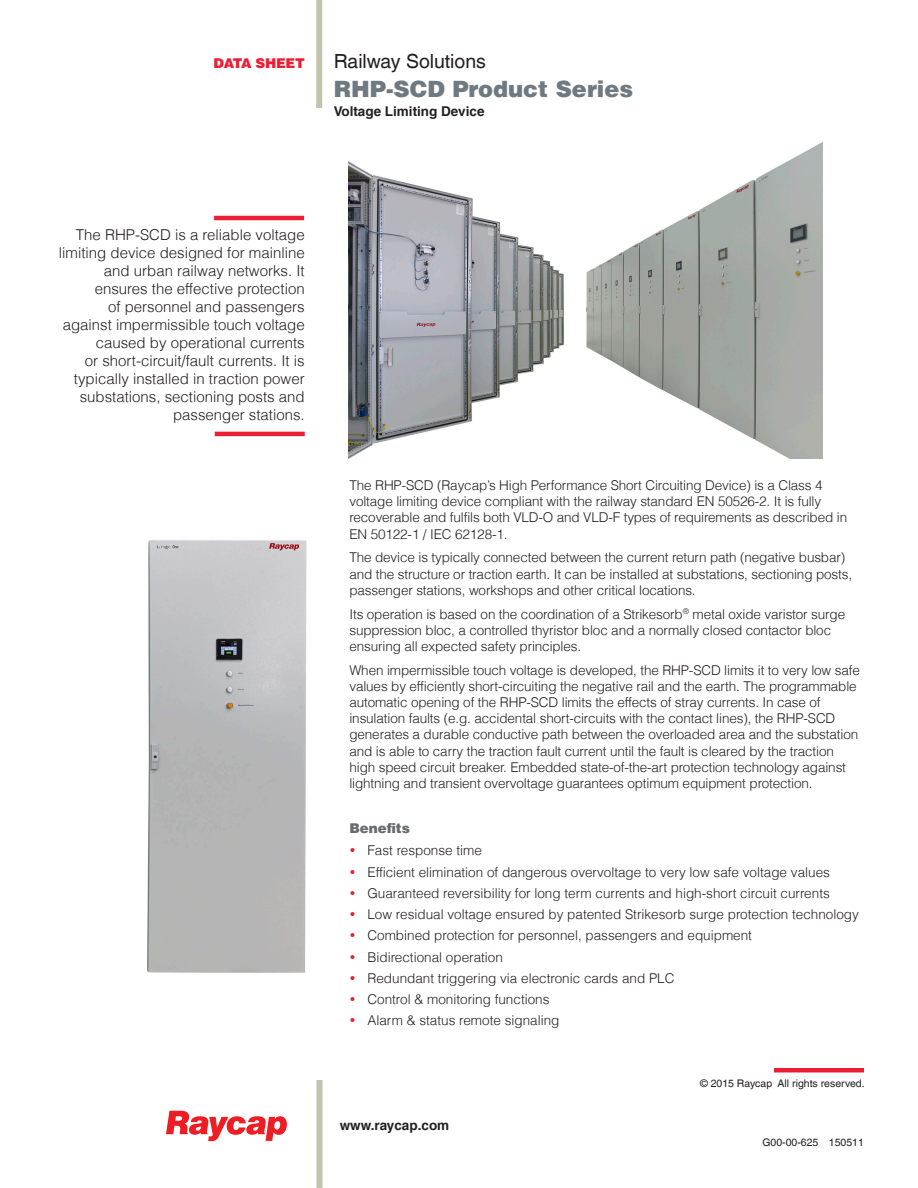
<style>
.page{position:relative;width:918px;height:1188px;background:#fff}
.page>*{position:absolute;margin:0;border:0;box-sizing:border-box;transform-origin:0 0}
.t1{font:900 22.5px "Helvetica Com";color:#6e7981}
.t2{font:19.5px "Helvetica LT Com";letter-spacing:-.005em;color:#231f20}
.Paragraph_Style_1{font:300 15px/18px "Helvetica LT Com";color:#231f20;text-align:right}
.t3{font:300 13.5px/16.2px "Helvetica LT Com";letter-spacing:-.01em;color:#231f20}
.t4{font:700 13.5px "Helvetica LT Com";color:#231f20}
.t5{font:900 13.5px "Helvetica Com";letter-spacing:-.02em;color:#ed1d33}
.t6{font:900 13.5px "Helvetica Com";color:#666b70}
.t7{font:10.5px "Helvetica LT Com";color:#231f20}
.s1{color:#ed1d33}
</style>
<div class="page">
<hr style="left:214px;top:216px;width:90px;height:4px;background:#ed1d33">
<hr style="left:215px;top:432px;width:90px;height:4px;background:#ed1d33">
<div style="left:316px;top:1080px;width:6px;height:108px;background:#c2c5ad"></div>
<div style="left:316px;top:0;width:6px;height:108px;background:#c2c5ad"></div>
<svg style="left:166px;top:1111px;width:121px;height:30px"></svg>
<hr style="left:774px;top:1068px;width:90px;height:4px;background:#ed1d33">
<img style="left:148px;top:540px;width:159px;height:433px">
<img style="left:349px;top:142px;width:474px;height:317px">
<p class="t5" style="left:213px;top:54px;width:93px">DATA SHEET</p>
<h2 class="t2" style="left:334px;top:50px;width:154px">Railway Solutions</h2>
<h1 class="t1" style="left:334px;top:74px;width:301px">RHP-SCD Product Series</h1>
<p class="t4" style="left:334px;top:103px;width:152px">Voltage Limiting Device</p>
<p class="Paragraph_Style_1" style="left:59px;top:226px;width:247px">The RHP-SCD is a reliable voltage limiting device designed for mainline and urban railway networks. It ensures the effective protection<br>of personnel and passengers against impermissible touch voltage caused by operational currents<br>or short-circuit/fault currents. It is typically installed in traction power substations, sectioning posts and passenger stations.</p>
<p class="t3" style="left:349px;top:477px;width:499px">The RHP-SCD (Raycap’s High Performance Short Circuiting Device) is a Class 4 voltage limiting device compliant with the railway standard EN 50526-2. It is fully recoverable and fulfils both VLD-O and VLD-F types of requirements as described in EN 50122-1 / IEC 62128-1.</p>
<p class="t3" style="left:349px;top:549px;width:504px">The device is typically connected between the current return path (negative busbar) and the structure or traction earth. It can be installed at substations, sectioning posts, passenger stations, workshops and other critical locations.</p>
<p class="t3" style="left:349px;top:606px;width:497px">Its operation is based on the coordination of a Strikesorb<sup>®</sup> metal oxide varistor surge suppression bloc, a controlled thyristor bloc and a normally closed contactor bloc ensuring all expected safety principles.</p>
<p class="t3" style="left:349px;top:662px;width:512px">When impermissible touch voltage is developed, the RHP-SCD limits it to very low safe values by efficiently short-circuiting the negative rail and the earth. The programmable automatic opening of the RHP-SCD limits the effects of stray currents. In case of insulation faults (e.g. accidental short-circuits with the contact lines), the RHP-SCD generates a durable conductive path between the overloaded area and the substation and is able to carry the traction fault current until the fault is cleared by the traction high speed circuit breaker. Embedded state-of-the-art protection technology against lightning and transient overvoltage guarantees optimum equipment protection.</p>
<p class="t6" style="left:349px;top:819px;width:62px">Benefits</p>
<p class="t3" style="left:349px;top:842px;width:134px"><span class="s1">•</span> Fast response time</p>
<p class="t3" style="left:349px;top:864px;width:482px"><span class="s1">•</span> Efficient elimination of dangerous overvoltage to very low safe voltage values</p>
<p class="t3" style="left:349px;top:885px;width:482px"><span class="s1">•</span> Guaranteed reversibility for long term currents and high-short circuit currents</p>
<p class="t3" style="left:349px;top:906px;width:511px"><span class="s1">•</span> Low residual voltage ensured by patented Strikesorb surge protection technology</p>
<p class="t3" style="left:349px;top:927px;width:404px"><span class="s1">•</span> Combined protection for personnel, passengers and equipment</p>
<p class="t3" style="left:349px;top:949px;width:155px"><span class="s1">•</span> Bidirectional operation</p>
<p class="t3" style="left:349px;top:970px;width:327px"><span class="s1">•</span> Redundant triggering via electronic cards and PLC</p>
<p class="t3" style="left:349px;top:991px;width:202px"><span class="s1">•</span> Control &amp; monitoring functions</p>
<p class="t3" style="left:349px;top:1012px;width:212px"><span class="s1">•</span> Alarm &amp; status remote signaling</p>
<p class="t4" style="left:340px;top:1117px;width:111px">www.raycap.com</p>
<p class="t7" style="left:700px;top:1077px;width:166px">© 2015 Raycap All rights reserved.</p>
<p class="t7" style="left:762px;top:1136px;width:103px">G00-00-625 150511</p>
</div>
